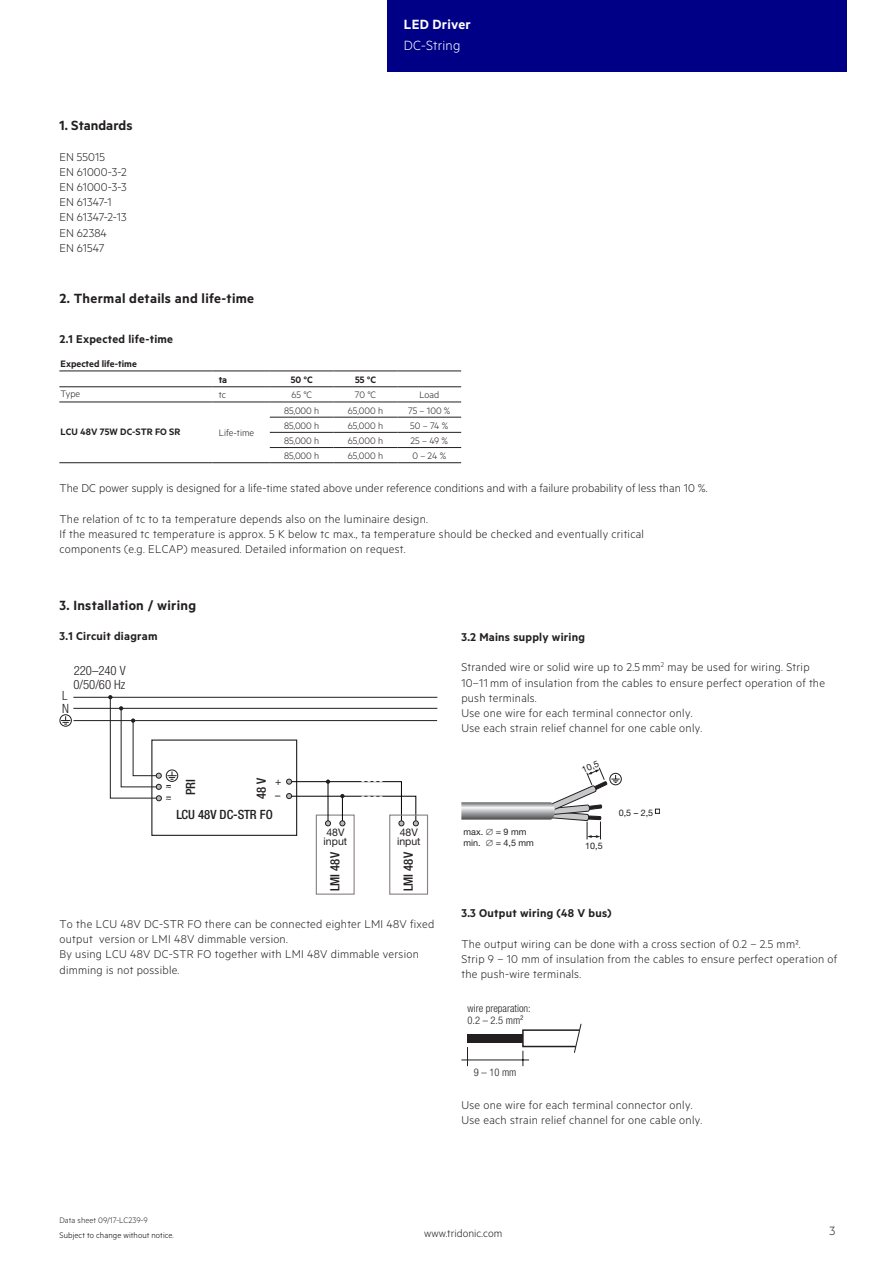
<style>
.page{position:relative;width:893px;height:1263px;background:#fff}
.page>*{position:absolute;margin:0;border:0;box-sizing:border-box;transform-origin:0 0}
.t1{font:15px "Tridonic Metric Print Semi";letter-spacing:.02em;color:#231f20}
.t2{font:15px "Tridonic Metric Print Semi";letter-spacing:.015em;color:#fff}
.t3{font:15px "Tridonic Metric Print Light";letter-spacing:.015em;color:#fff}
.t4{font:13.5px "Tridonic Metric Print Light";color:#231f20}
.t5{font:12.75px/15.1px "Tridonic Metric Print Light";letter-spacing:.02em;color:#231f20}
.t6{font:12.75px "Tridonic Metric Print Semi";letter-spacing:.02em;color:#231f20}
.t7{font:500 condensed 12.75px "Helvetica Neue LTW1 G";color:#231f20}
.t8{font:300 condensed 12.75px/13px "Helvetica Neue LTW1 G";color:#231f20}
.t9{font:12px "Tridonic Metric Print Light";letter-spacing:.005em;color:#231f20}
.t10{font:10.5px "Tridonic Metric Print Light";color:#231f20}
.t11{font:10.5px "Tridonic Metric Print Semi";color:#231f20}
.t12{font:300 condensed 10.5px/12.6px "Helvetica Neue LTW1 G";letter-spacing:.005em;color:#231f20}
.t13{font:10.5px/9.6px "Helvetica Neue LTW1 G";color:#231f20}
.t14{font:9px/10.8px "Helvetica Neue LTW1 G";color:#231f20}
.t15{font:9px "Tridonic Metric Print Light";letter-spacing:.01em;color:#000}
.t16{font:9px "Tridonic Metric Print Light";letter-spacing:.005em;color:#231f20}
</style>
<div class="page">
<div style="left:387px;top:0;width:459px;height:72px;background:#000087"></div>
<div style="left:151px;top:739px;width:146px;height:97px;border:1px solid #231f20"></div>
<div style="left:316px;top:814px;width:39px;height:81px;border:1px solid #88817e"></div>
<div style="left:389px;top:814px;width:39px;height:81px;border:1px solid #88817e"></div>
<svg style="left:60px;top:695px;width:377px;height:131px"></svg>
<hr style="left:59px;top:371px;width:153px;height:1px;background:#231f20">
<hr style="left:59px;top:386px;width:153px;height:1px;background:#231f20">
<hr style="left:212px;top:371px;width:58px;height:1px;background:#231f20">
<hr style="left:270px;top:371px;width:64px;height:1px;background:#231f20">
<hr style="left:334px;top:371px;width:63px;height:1px;background:#231f20">
<hr style="left:397px;top:371px;width:64px;height:1px;background:#231f20">
<hr style="left:212px;top:386px;width:58px;height:1px;background:#231f20">
<hr style="left:270px;top:386px;width:64px;height:1px;background:#231f20">
<hr style="left:334px;top:386px;width:63px;height:1px;background:#231f20">
<hr style="left:397px;top:386px;width:64px;height:1px;background:#231f20">
<hr style="left:212px;top:462px;width:58px;height:1px;background:#231f20">
<hr style="left:212px;top:402px;width:58px;height:1px;background:#231f20">
<hr style="left:270px;top:402px;width:64px;height:1px;background:#231f20">
<hr style="left:334px;top:402px;width:63px;height:1px;background:#231f20">
<hr style="left:397px;top:402px;width:64px;height:1px;background:#231f20">
<hr style="left:270px;top:417px;width:64px;height:1px;background:#231f20">
<hr style="left:334px;top:417px;width:63px;height:1px;background:#231f20">
<hr style="left:397px;top:417px;width:64px;height:1px;background:#231f20">
<hr style="left:270px;top:432px;width:64px;height:1px;background:#231f20">
<hr style="left:334px;top:432px;width:63px;height:1px;background:#231f20">
<hr style="left:397px;top:432px;width:64px;height:1px;background:#231f20">
<hr style="left:270px;top:447px;width:64px;height:1px;background:#231f20">
<hr style="left:334px;top:447px;width:63px;height:1px;background:#231f20">
<hr style="left:397px;top:447px;width:64px;height:1px;background:#231f20">
<hr style="left:59px;top:462px;width:153px;height:1px;background:#231f20">
<hr style="left:397px;top:462px;width:64px;height:1px;background:#231f20">
<hr style="left:59px;top:402px;width:153px;height:1px;background:#231f20">
<hr style="left:270px;top:462px;width:64px;height:1px;background:#231f20">
<hr style="left:334px;top:462px;width:63px;height:1px;background:#231f20">
<img style="left:461px;top:802px;width:85px;height:18px">
<svg style="left:546px;top:767px;width:114px;height:72px"></svg>
<div style="left:467px;top:1034px;width:56px;height:9px;background:#231f20"></div>
<svg style="left:467px;top:1047px;width:1px;height:19px"></svg>
<hr style="left:461px;top:1060px;width:68px;height:1px;background:#231f20">
<svg style="left:521px;top:1023px;width:60px;height:43px"></svg>
<p class="t1" style="left:60px;top:117px;width:74px">1. Standards</p>
<p class="t5" style="left:60px;top:149px;width:69px">EN 55015<br>EN 61000-3-2<br>EN 61000-3-3<br>EN 61347-1<br>EN 61347-2-13<br>EN 62384<br>EN 61547</p>
<p class="t1" style="left:60px;top:289px;width:196px">2. Thermal details and life-time</p>
<p class="t6" style="left:60px;top:332px;width:115px">2.1 Expected life-time</p>
<p class="t11" style="left:61px;top:357px;width:78px">Expected life-time</p>
<p class="t11" style="left:219px;top:373px;width:10px">ta</p>
<p class="t11" style="left:291px;top:373px;width:23px">50 °C</p>
<p class="t11" style="left:355px;top:373px;width:22px">55 °C</p>
<p class="t2" style="left:404px;top:15px;width:68px">LED Driver</p>
<p class="t3" style="left:404px;top:37px;width:58px">DC-String</p>
<p class="t10" style="left:61px;top:387px;width:21px">Type</p>
<p class="t10" style="left:219px;top:389px;width:9px">tc</p>
<p class="t10" style="left:291px;top:389px;width:22px">65 °C</p>
<p class="t10" style="left:355px;top:389px;width:23px">70 °C</p>
<p class="t10" style="left:419px;top:389px;width:21px">Load</p>
<p class="t11" style="left:61px;top:425px;width:121px">LCU 48V 75W DC-STR FO SR</p>
<p class="t10" style="left:219px;top:427px;width:37px">Life-time</p>
<p class="t10" style="left:284px;top:404px;width:37px">85,000 h</p>
<p class="t10" style="left:348px;top:404px;width:37px">65,000 h</p>
<p class="t10" style="left:408px;top:404px;width:44px">75 – 100 %</p>
<p class="t10" style="left:284px;top:419px;width:37px">85,000 h</p>
<p class="t10" style="left:348px;top:419px;width:37px">65,000 h</p>
<p class="t10" style="left:410px;top:419px;width:40px">50 – 74 %</p>
<p class="t10" style="left:284px;top:434px;width:37px">85,000 h</p>
<p class="t10" style="left:348px;top:434px;width:37px">65,000 h</p>
<p class="t10" style="left:410px;top:434px;width:39px">25 – 49 %</p>
<p class="t10" style="left:284px;top:450px;width:37px">85,000 h</p>
<p class="t10" style="left:348px;top:450px;width:37px">65,000 h</p>
<p class="t10" style="left:412px;top:450px;width:35px">0 – 24 %</p>
<p class="t5" style="left:60px;top:480px;width:650px">The DC power supply is designed for a life-time stated above under reference conditions and with a failure probability of less than 10 %.</p>
<p class="t5" style="left:60px;top:511px;width:586px">The relation of tc to ta temperature depends also on the luminaire design.<br>If the measured tc temperature is approx. 5 K below tc max., ta temperature should be checked and eventually critical components (e.g. ELCAP) measured. Detailed information on request.</p>
<p class="t1" style="left:60px;top:596px;width:138px">3. Installation / wiring</p>
<p class="t6" style="left:60px;top:628px;width:100px">3.1 Circuit diagram</p>
<p class="t8" style="left:74px;top:664px;width:54px">220–240 V</p>
<p class="t8" style="left:74px;top:678px;width:53px">0/50/60 Hz</p>
<p class="t8" style="left:62px;top:689px;width:8px">L<br>N</p>
<p class="t13" style="left:166px;top:781px;width:8px">~</p>
<p class="t13" style="left:166px;top:793px;width:8px">~</p>
<p class="t7" style="left:183px;top:795px;width:18px;rotate:-90deg">PRI</p>
<p class="t7" style="left:254px;top:799px;width:23px;rotate:-90deg">48 V</p>
<p class="t13" style="left:275px;top:776px;width:8px">+</p>
<p class="t13" style="left:275px;top:790px;width:7px">–</p>
<p class="t7" style="left:176px;top:807px;width:98px">LCU 48V DC-STR FO</p>
<p class="t13" style="left:324px;top:827px;width:25px">48V input</p>
<p class="t7" style="left:327px;top:891px;width:41px;rotate:-90deg">LMI 48V</p>
<p class="t13" style="left:397px;top:827px;width:25px">48V input</p>
<p class="t7" style="left:401px;top:891px;width:41px;rotate:-90deg">LMI 48V</p>
<p class="t5" style="left:60px;top:916px;width:376px">To the LCU 48V DC-STR FO there can be connected eighter LMI 48V fixed output version or LMI 48V dimmable version.<br>By using LCU 48V DC-STR FO together with LMI 48V dimmable version dimming is not possible.</p>
<p class="t6" style="left:461px;top:629px;width:125px">3.2 Mains supply wiring</p>
<p class="t5" style="left:461px;top:659px;width:365px">Stranded wire or solid wire up to 2.5 mm<sup>2</sup> may be used for wiring. Strip 10–11 mm of insulation from the cables to ensure perfect operation of the push terminals.<br>Use one wire for each terminal connector only.<br>Use each strain relief channel for one cable only.</p>
<p class="t14" style="left:464px;top:826px;width:72px">max. ∅ = 9 mm min. ∅ = 4,5 mm</p>
<p class="t14" style="left:580px;top:764px;width:19px;rotate:-23deg">10,5</p>
<p class="t14" style="left:585px;top:840px;width:19px">10,5</p>
<p class="t14" style="left:619px;top:807px;width:36px">0,5 – 2,5</p>
<p class="t6" style="left:461px;top:906px;width:152px">3.3 Output wiring (48 V bus)</p>
<p class="t5" style="left:461px;top:936px;width:377px">The output wiring can be done with a cross section of 0.2 – 2.5 mm².<br>Strip 9 – 10 mm of insulation from the cables to ensure perfect operation of the push-wire terminals.</p>
<p class="t12" style="left:467px;top:1001px;width:65px">wire preparation:<br>0.2 – 2.5 mm²</p>
<p class="t12" style="left:474px;top:1066px;width:44px">9 – 10 mm</p>
<p class="t5" style="left:461px;top:1097px;width:242px">Use one wire for each terminal connector only.<br>Use each strain relief channel for one cable only.</p>
<p class="t16" style="left:60px;top:1215px;width:90px">Data sheet 09/17-LC239-9</p>
<p class="t15" style="left:60px;top:1229px;width:116px">Subject to change without notice.</p>
<p class="t9" style="left:424px;top:1227px;width:80px">www.tridonic.com</p>
<p class="t4" style="left:829px;top:1223px;width:7px">3</p>
</div>
